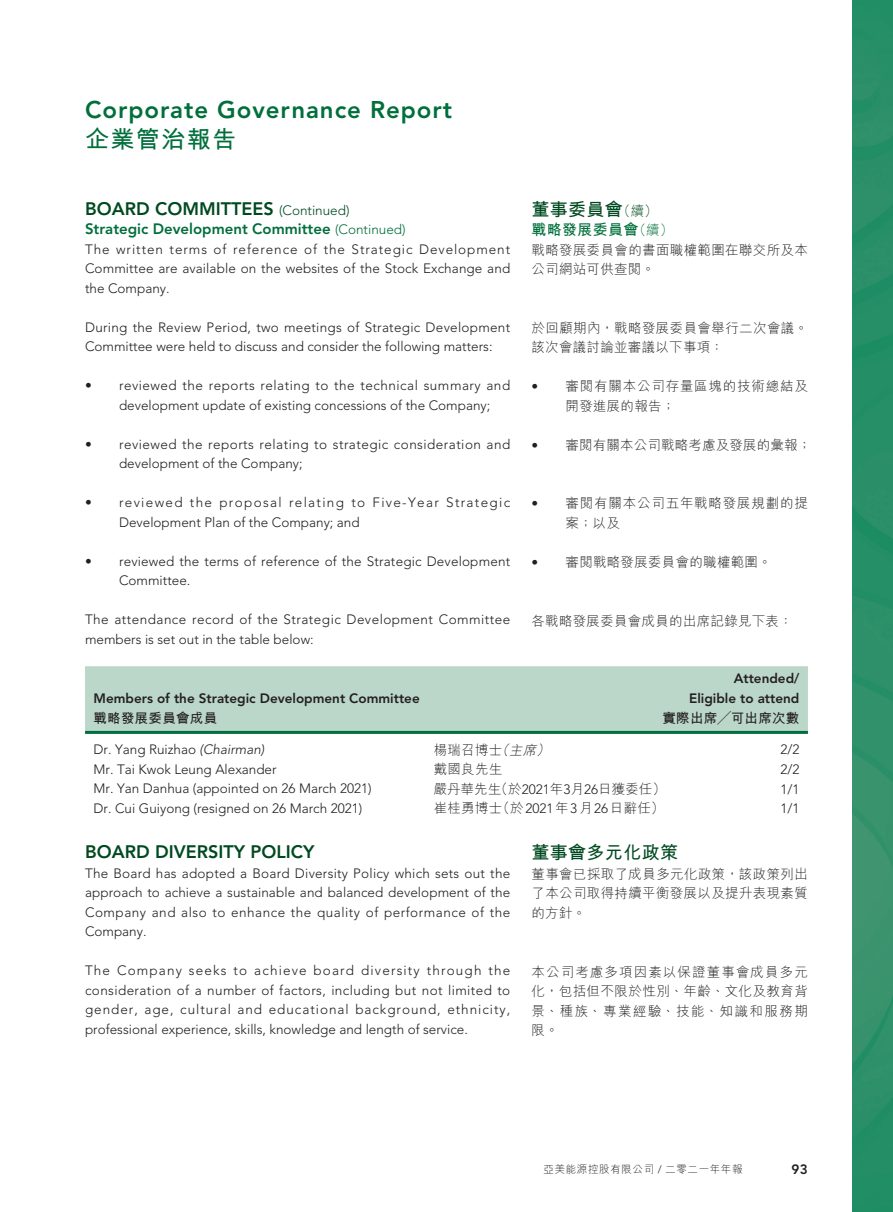
<style>
.page{position:relative;width:893px;height:1212px;background:#fff}
.page>*{position:absolute;margin:0;border:0;box-sizing:border-box;transform-origin:0 0}
.t1{font:800 24px "Avenir LT Std";letter-spacing:.04em;color:#006f3c}
.t2{font:24px "M Hei HK Bold E Ten B5 H";letter-spacing:.06em;color:#006f3c}
.t3{font:800 18px "Avenir LT Std";color:#004920}
.t4{font:18px "M Hei HK Bold E Ten B5 H";letter-spacing:.02em;color:#004920}
.t5{font:800 15px "Avenir LT Std";color:#006f3c}
.t6{font:15px "M Hei HK Bold E Ten B5 H";letter-spacing:.02em;color:#006f3c}
.t7{font:300 13.5px/19.5px "Avenir LT Std";letter-spacing:.005em;color:#231f20;text-align:justify}
.t8{font:13.5px/19.5px "M Hei HK Light E Ten B5 H";letter-spacing:.025em;color:#231f20}
.t9{font:300 13.5px/19.5px "Avenir LT Std";letter-spacing:.035em;color:#231f20}
.t10{font:300 13.5px/19.5px "Avenir LT Std";letter-spacing:.1em;color:#231f20}
.t11{font:800 13.5px/19.5px "Avenir LT Std";color:#231f20;text-align:right}
.t12{font:13.5px/19.5px "M Hei HK Light E Ten B5 H";letter-spacing:.06em;color:#231f20}
.t13{font:13.5px "M Hei HK Light E Ten B5 H";color:#231f20}
.t14{font:13.5px "M Hei HK Bold E Ten B5 H";letter-spacing:.02em;color:#231f20}
.t15{font:10.5px "M Hei HK Light E Ten B5 H";letter-spacing:.06em;color:#231f20}
.s1{font-weight:300;font-size:13.5px}
.s2{font-family:"M Hei HK Light E Ten B5 H";font-size:13.5px}
.s3{font-family:"Avenir LT Std";font-weight:300}
.s4{font-style:italic}
</style>
<div class="page">
<img style="left:853px;top:0;width:40px;height:1212px">
<div style="left:85px;top:666px;width:723px;height:65px;background:#bbd7c9"></div>
<hr style="left:85px;top:731px;width:723px;height:3px;background:#006f3c">
<h1 class="t1" style="left:85px;top:99px;width:369px">Corporate Governance Report</h1>
<h1 class="t2" style="left:85px;top:130px;width:153px">企業管治報告</h1>
<h2 class="t3" style="left:85px;top:201px;width:266px">BOARD COMMITTEES <span class="s1">(Continued)</span></h2>
<p class="t5" style="left:85px;top:223px;width:322px">Strategic Development Committee <span class="s1">(Continued)</span></p>
<p class="t7" style="left:85px;top:240px;width:427px">The written terms of reference of the Strategic Development Committee are available on the websites of the Stock Exchange and the Company.</p>
<p class="t7" style="left:85px;top:318px;width:427px">During the Review Period, two meetings of Strategic Development<br>Committee were held to discuss and consider the following matters:</p>
<p class="t7" style="left:119px;top:377px;width:393px;text-indent:-34px">• reviewed the reports relating to the technical summary and development update of existing concessions of the Company;</p>
<p class="t9" style="left:119px;top:435px;width:393px;text-indent:-34px">• reviewed the reports relating to strategic consideration and development of the Company;</p>
<p class="t10" style="left:119px;top:494px;width:393px;text-indent:-34px">• reviewed the proposal relating to Five-Year Strategic<br>Development Plan of the Company; and</p>
<p class="t7" style="left:119px;top:552px;width:393px;text-indent:-34px">• reviewed the terms of reference of the Strategic Development<br>Committee.</p>
<p class="t9" style="left:85px;top:611px;width:427px">The attendance record of the Strategic Development Committee members is set out in the table below:</p>
<p class="t11" style="left:94px;top:689px;width:328px">Members of the Strategic Development Committee</p>
<h2 class="t4" style="left:531px;top:202px;width:128px">董事委員會<span class="s2">（續）</span></h2>
<p class="t6" style="left:531px;top:224px;width:143px">戰略發展委員會<span class="s2">（續）</span></p>
<p class="t8" style="left:531px;top:242px;width:278px">戰略發展委員會的書面職權範圍在聯交所及本公司網站可供查閱。</p>
<p class="t8" style="left:531px;top:320px;width:278px">於回顧期內，戰略發展委員會舉行二次會議。該次會議討論並審議以下事項：</p>
<p class="t12" style="left:566px;top:378px;width:244px;text-indent:-34px"><span class="s3">•</span> 審閱有關本公司存量區塊的技術總結及開發進展的報告；</p>
<p class="t8" style="left:531px;top:437px;width:281px"><span class="s3">•</span> 審閱有關本公司戰略考慮及發展的彙報；</p>
<p class="t12" style="left:566px;top:495px;width:244px;text-indent:-34px"><span class="s3">•</span> 審閱有關本公司五年戰略發展規劃的提案；以及</p>
<p class="t8" style="left:531px;top:554px;width:242px"><span class="s3">•</span> 審閱戰略發展委員會的職權範圍。</p>
<p class="t8" style="left:531px;top:612px;width:263px">各戰略發展委員會成員的出席記錄見下表：</p>
<p class="t11" style="left:689px;top:670px;width:112px">Attended/<br>Eligible to attend</p>
<p class="t14" style="left:94px;top:713px;width:125px">戰略發展委員會成員</p>
<p class="t14" style="left:662px;top:713px;width:138px">實際出席╱可出席次數</p>
<p class="t7" style="left:94px;top:741px;width:172px">Dr. Yang Ruizhao <span class="s4">(Chairman)</span></p>
<p class="t8" style="left:434px;top:742px;width:120px">楊瑞召博士<span class="s4">（主席）</span></p>
<p class="t7" style="left:780px;top:741px;width:21px">2/2</p>
<p class="t7" style="left:94px;top:760px;width:185px">Mr. Tai Kwok Leung Alexander</p>
<p class="t8" style="left:434px;top:761px;width:70px">戴國良先生</p>
<p class="t7" style="left:780px;top:761px;width:21px">2/2</p>
<p class="t7" style="left:94px;top:780px;width:280px">Mr. Yan Danhua (appointed on 26 March 2021)</p>
<p class="t13" style="left:434px;top:783px;width:234px">嚴丹華先生（於<span class="s3">2021</span>年<span class="s3">3</span>月<span class="s3">26</span>日獲委任）</p>
<p class="t7" style="left:780px;top:780px;width:21px">1/1</p>
<p class="t7" style="left:94px;top:799px;width:270px">Dr. Cui Guiyong (resigned on 26 March 2021)</p>
<p class="t8" style="left:434px;top:800px;width:232px">崔桂勇博士（於<span class="s3">2021</span>年<span class="s3">3</span>月<span class="s3">26</span>日辭任）</p>
<p class="t7" style="left:780px;top:800px;width:21px">1/1</p>
<h2 class="t4" style="left:531px;top:846px;width:148px">董事會多元化政策</h2>
<p class="t8" style="left:531px;top:866px;width:278px;text-align:justify">董事會已採取了成員多元化政策，該政策列出了本公司取得持續平衡發展以及提升表現素質的方針。</p>
<h2 class="t3" style="left:85px;top:844px;width:231px">BOARD DIVERSITY POLICY</h2>
<p class="t7" style="left:85px;top:864px;width:427px">The Board has adopted a Board Diversity Policy which sets out the approach to achieve a sustainable and balanced development of the Company and also to enhance the quality of performance of the Company.</p>
<p class="t7" style="left:85px;top:962px;width:427px">The Company seeks to achieve board diversity through the consideration of a number of factors, including but not limited to gender, age, cultural and educational background, ethnicity, professional experience, skills, knowledge and length of service.</p>
<p class="t8" style="left:531px;top:963px;width:278px;text-align:justify">本公司考慮多項因素以保證董事會成員多元化，包括但不限於性別、年齡、文化及教育背景、種族、專業經驗、技能、知識和服務期限。</p>
<p class="t15" style="left:544px;top:1165px;width:200px">亞美能源控股有限公司 <span class="s3">/</span> 二零二一年年報</p>
<p class="t11" style="left:791px;top:1160px;width:18px">93</p>
</div>
